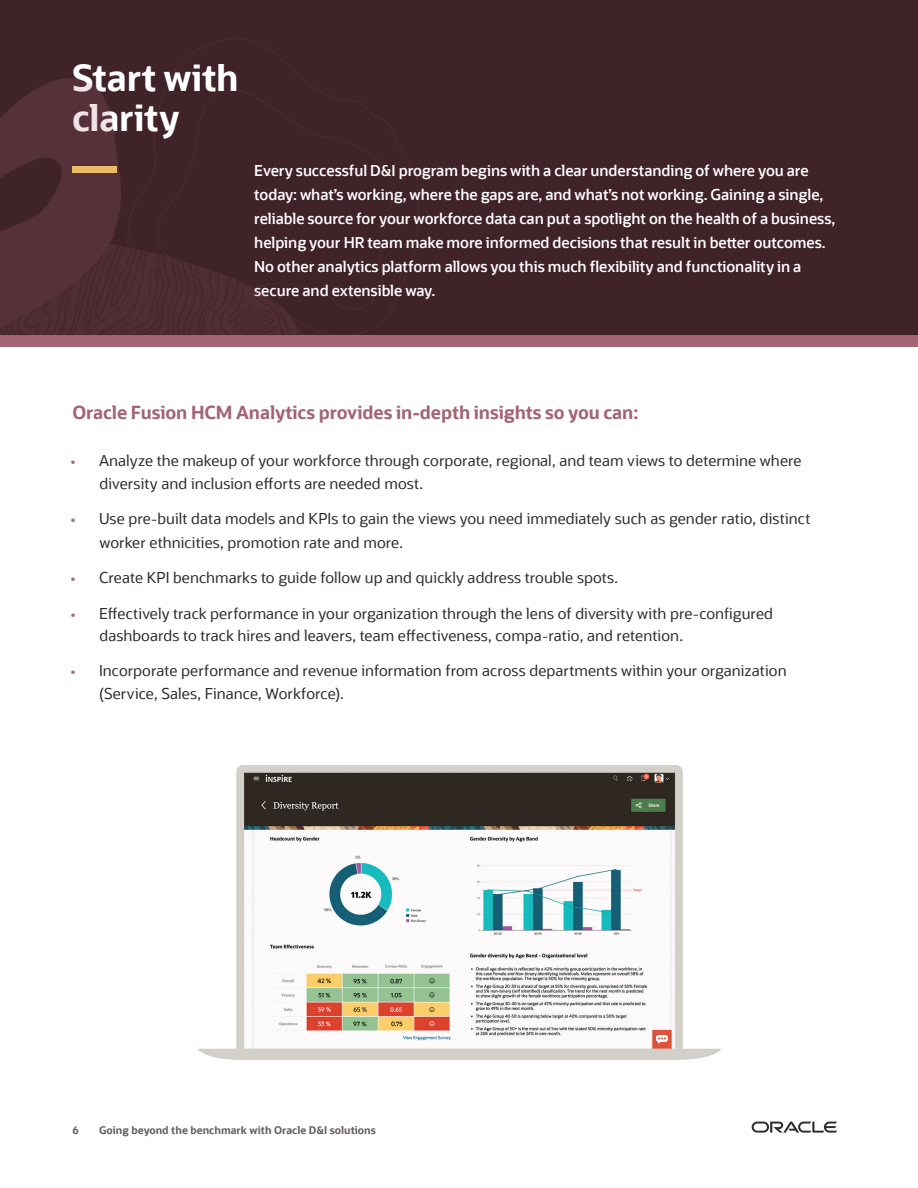
<style>
.page{position:relative;width:918px;height:1188px;background:#fff}
.page>*{position:absolute;margin:0;border:0;box-sizing:border-box;transform-origin:0 0}
.t1{font:700 36px/40.5px "Oracle Sans";color:#fff}
.t2{font:700 18px "Oracle Sans";letter-spacing:-.005em;color:#a36473}
.t3{font:15px/22.5px "Oracle Sans";letter-spacing:.005em;color:#2f2c29}
.t4{font:600 15px/24px "Oracle Sans";letter-spacing:-.005em;color:#fff}
.t5{font:700 10.5px "Oracle Sans";color:#66605b}
.s1{color:#a36473}
</style>
<div class="page">
<svg style="left:752px;top:1121px;width:85px;height:12px"></svg>
<div style="left:0;top:0;width:918px;height:335px;background:#402229"></div>
<div style="left:0;top:335px;width:918px;height:11px;background:#a36473"></div>
<img style="left:0;top:56px;width:390px;height:279px">
<img style="left:199px;top:765px;width:522px;height:295px">
<p class="t1" style="left:72px;top:58px;width:168px">Start with clarity</p>
<p class="t4" style="left:254px;top:159px;width:583px">Every successful D&amp;I program begins with a clear understanding of where you are today: what’s working, where the gaps are, and what’s not working. Gaining a single, reliable source for your workforce data can put a spotlight on the health of a business, helping your HR team make more informed decisions that result in better outcomes.<br>No other analytics platform allows you this much flexibility and functionality in a secure and extensible way.</p>
<p class="t2" style="left:72px;top:401px;width:567px">Oracle Fusion HCM Analytics provides in-depth insights so you can:</p>
<p class="t3" style="left:100px;top:450px;width:704px;text-indent:-29px"><span class="s1">•</span> Analyze the makeup of your workforce through corporate, regional, and team views to determine where diversity and inclusion efforts are needed most.</p>
<p class="t3" style="left:100px;top:507px;width:712px;line-height:24px;text-indent:-29px"><span class="s1">•</span> Use pre-built data models and KPIs to gain the views you need immediately such as gender ratio, distinct worker ethnicities, promotion rate and more.</p>
<p class="t3" style="left:71px;top:567px;width:549px"><span class="s1">•</span> Create KPI benchmarks to guide follow up and quickly address trouble spots.</p>
<p class="t3" style="left:100px;top:602px;width:675px;text-indent:-29px"><span class="s1">•</span> Effectively track performance in your organization through the lens of diversity with pre-configured dashboards to track hires and leavers, team effectiveness, compa-ratio, and retention.</p>
<p class="t3" style="left:99px;top:660px;width:689px;text-indent:-29px"><span class="s1">•</span> Incorporate performance and revenue information from across departments within your organization (Service, Sales, Finance, Workforce).</p>
<p class="t5" style="left:73px;top:1124px;width:8px">6</p>
<p class="t5" style="left:99px;top:1124px;width:278px">Going beyond the benchmark with Oracle D&amp;I solutions</p>
</div>
